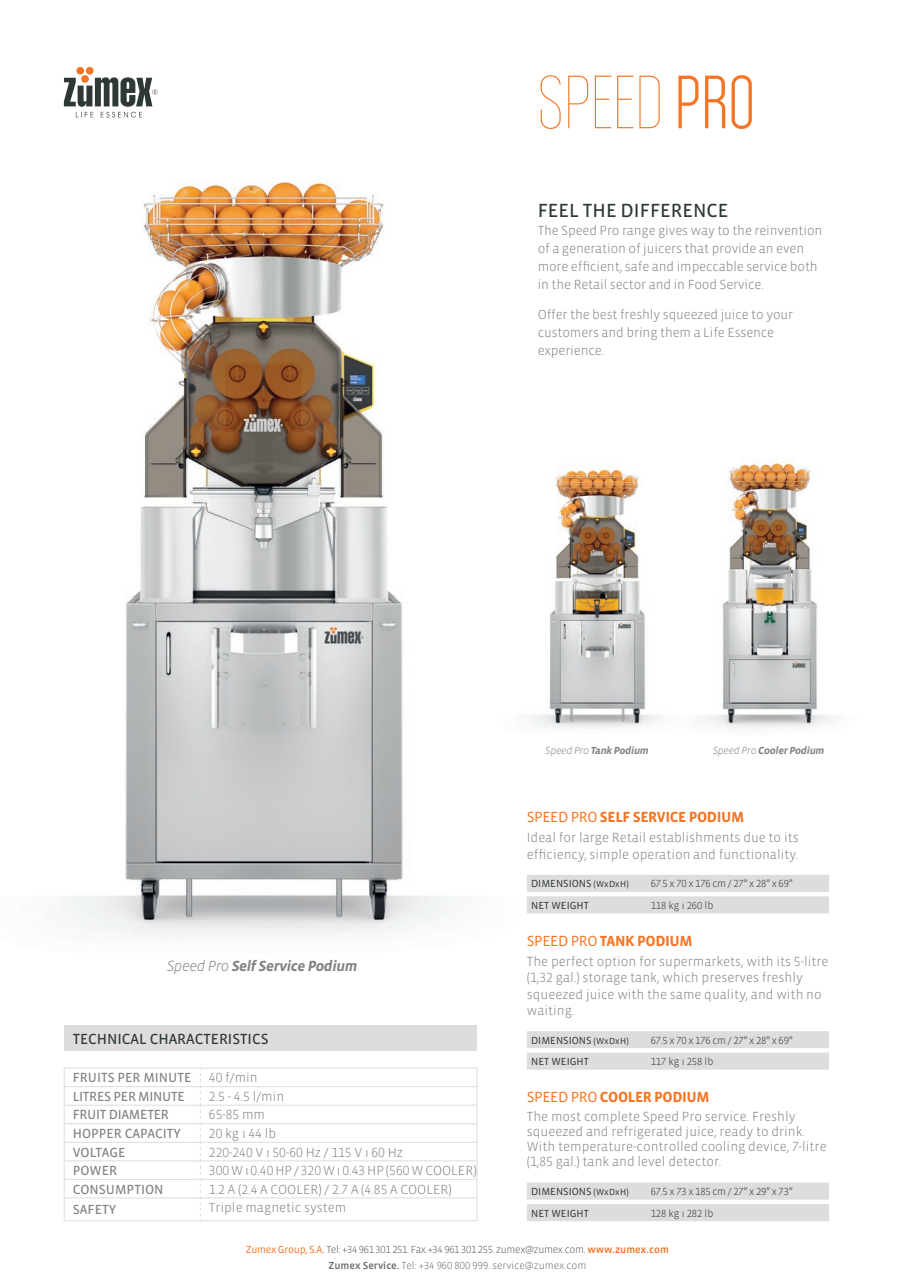
<style>
.page{position:relative;width:915px;height:1285px;background:#fff}
.page>*{position:absolute;margin:0;border:0;box-sizing:border-box;transform-origin:0 0}
.t1{font:300 65.7px "Politica";color:#f47525}
.t2{font:19.5px "Vista Sans Reg";color:#2e3937}
.t3{font:700 15px "Vista Sans";letter-spacing:-.025em;color:#f47525}
.t4{font:italic 700 15px "Vista Sans";letter-spacing:-.025em;color:#808385}
.t5{font:15px "Vista Sans Reg";color:#2e3937}
.t6{font:300 13.5px/18px "Vista Sans";color:#808385}
.t7{font:13.5px "Vista Sans Reg";color:#808385}
.t8{font:300 13.5px "Vista Sans Alt";color:#808385}
.t9{font:13.5px "Vista Sans Reg";letter-spacing:-.02em;color:#808385}
.t10{font:300 10.5px/16.5px "Vista Sans";letter-spacing:-.03em;color:#535f5b;text-align:center}
.t11{font:300 10.5px "Vista Sans Alt";letter-spacing:-.02em;color:#2e3937}
.t12{font:10.5px "Vista Sans";color:#2e3937}
.t13{font:italic 700 10.5px "Vista Sans";letter-spacing:-.025em;color:#808385}
.s1{font-weight:400}
.s2{font-weight:300}
.s3{font-family:"Vista Sans Alt"}
.s4{font-family:"Vista Sans"}
.s5{font-size:9px}
.s6{font-weight:400;color:#f47525}
.s7{font-family:"Vista Sans Med";font-weight:400;color:#f47525}
.s8{font-family:"Vista Sans Med";font-weight:400;color:#6a6d71}
.s9{color:#6a6d71}
.s10{font-family:"Vista Sans Alt";color:#6a6d71}
</style>
<div class="page">
<svg style="left:64px;top:67px;width:93px;height:50px"></svg>
<img style="left:67px;top:181px;width:387px;height:753px">
<img style="left:531px;top:469px;width:130px;height:260px">
<svg style="left:527px;top:1031px;width:301px;height:38px;background:#e1e0e0"></svg>
<img style="left:701px;top:460px;width:134px;height:270px">
<div style="left:64px;top:1025px;width:413px;height:25px;background:#dedcdc"></div>
<hr style="left:64px;top:1104px;width:136px;height:1px;background:#dedcdc">
<hr style="left:201px;top:1104px;width:276px;height:1px;background:#dedcdc">
<hr style="left:64px;top:1123px;width:136px;height:1px;background:#dedcdc">
<hr style="left:201px;top:1123px;width:276px;height:1px;background:#dedcdc">
<hr style="left:64px;top:1141px;width:136px;height:1px;background:#dedcdc">
<hr style="left:64px;top:1160px;width:136px;height:1px;background:#dedcdc">
<hr style="left:64px;top:1178px;width:136px;height:1px;background:#dedcdc">
<hr style="left:64px;top:1197px;width:136px;height:1px;background:#dedcdc">
<hr style="left:64px;top:1220px;width:136px;height:1px;background:#dedcdc">
<svg style="left:64px;top:1068px;width:1px;height:152px"></svg>
<hr style="left:64px;top:1085px;width:136px;height:1px;background:#dedcdc">
<hr style="left:201px;top:1085px;width:276px;height:1px;background:#dedcdc">
<hr style="left:64px;top:1067px;width:136px;height:1px;background:#dedcdc">
<hr style="left:200px;top:1067px;width:277px;height:1px;background:#dedcdc">
<hr style="left:200px;top:1141px;width:277px;height:1px;background:#dedcdc">
<hr style="left:201px;top:1160px;width:276px;height:1px;background:#dedcdc">
<hr style="left:201px;top:1178px;width:276px;height:1px;background:#dedcdc">
<hr style="left:201px;top:1197px;width:276px;height:1px;background:#dedcdc">
<svg style="left:476px;top:1068px;width:1px;height:152px"></svg>
<hr style="left:200px;top:1220px;width:277px;height:1px;background:#dedcdc">
<svg style="left:200px;top:1068px;width:1px;height:152px"></svg>
<svg style="left:527px;top:875px;width:301px;height:38px;background:#e1e0e0"></svg>
<svg style="left:527px;top:1182px;width:301px;height:38px;background:#e2e0e0"></svg>
<h1 class="t1" style="left:537px;top:61px;width:219px">SPEED <span class="s1">PRO</span></h1>
<h2 class="t2" style="left:537px;top:200px;width:192px">FEEL THE DIFFERENCE</h2>
<p class="t6" style="left:537px;top:221px;width:286px">The Speed Pro range gives way to the reinvention of a generation of juicers that provide an even more efficient, safe and impeccable service both in the Retail sector and in Food Service.</p>
<p class="t6" style="left:537px;top:306px;width:257px">Offer the best freshly squeezed juice to your customers and bring them a Life Essence experience.</p>
<p class="t13" style="left:545px;top:744px;width:105px"><span class="s2">Speed Pro</span> Tank Podium</p>
<p class="t13" style="left:712px;top:744px;width:113px"><span class="s2">Speed Pro</span> Cooler Podium</p>
<p class="t3" style="left:526px;top:809px;width:219px"><span class="s1">SPEED PRO</span> SELF SERVICE PODIUM</p>
<p class="t6" style="left:526px;top:829px;width:273px;line-height:16.2px">Ideal for large Retail establishments due to its efficiency, simple operation and functionality.</p>
<p class="t4" style="left:167px;top:958px;width:192px"><span class="s2">Speed Pro</span> Self Service Podium</p>
<p class="t5" style="left:73px;top:1030px;width:197px">TECHNICAL CHARACTERISTICS</p>
<p class="t7" style="left:73px;top:1070px;width:120px">FRUITS PER MINUTE</p>
<p class="t6" style="left:209px;top:1068px;width:50px"><span class="s3">40</span> f/min</p>
<p class="t9" style="left:73px;top:1089px;width:114px">LITRES PER MINUTE</p>
<p class="t8" style="left:209px;top:1089px;width:77px">2.5 - 4.5 <span class="s4">l/min</span></p>
<p class="t9" style="left:73px;top:1107px;width:98px">FRUIT DIAMETER</p>
<p class="t8" style="left:209px;top:1107px;width:58px">65-85 <span class="s4">mm</span></p>
<p class="t7" style="left:73px;top:1126px;width:110px">HOPPER CAPACITY</p>
<p class="t6" style="left:209px;top:1124px;width:69px"><span class="s3">20</span> kg ı <span class="s3">44</span> lb</p>
<p class="t7" style="left:73px;top:1144px;width:54px">VOLTAGE</p>
<p class="t8" style="left:209px;top:1144px;width:196px">220-240 <span class="s4">V ı</span> 50-60 <span class="s4">Hz /</span> 115 <span class="s4">V ı</span> 60 <span class="s4">Hz</span></p>
<p class="t7" style="left:73px;top:1163px;width:46px">POWER</p>
<p class="t6" style="left:209px;top:1161px;width:269px"><span class="s3">300</span> W ı <span class="s3">0.40</span> HP / <span class="s3">320</span> W ı <span class="s3">0.43</span> HP (<span class="s3">560</span> W COOLER)</p>
<p class="t7" style="left:73px;top:1181px;width:92px">CONSUMPTION</p>
<p class="t6" style="left:209px;top:1180px;width:244px"><span class="s3">1.2</span> A (<span class="s3">2.4</span> A COOLER) / <span class="s3">2.7</span> A (<span class="s3">4.85</span> A COOLER)</p>
<p class="t7" style="left:73px;top:1202px;width:45px">SAFETY</p>
<p class="t6" style="left:209px;top:1198px;width:139px">Triple magnetic system</p>
<p class="t12" style="left:531px;top:878px;width:99px">DIMENSIONS <span class="s5">(WxDxH)</span></p>
<p class="t11" style="left:650px;top:878px;width:143px">67.5 x 70 <span class="s4">x</span> 176 <span class="s4">cm /</span> 27” x 28” x 69”</p>
<p class="t12" style="left:531px;top:899px;width:59px">NET WEIGHT</p>
<p class="t11" style="left:650px;top:899px;width:64px">118 <span class="s4">kg ı</span> 260 <span class="s4">lb</span></p>
<p class="t3" style="left:526px;top:932px;width:167px"><span class="s1">SPEED PRO</span> TANK PODIUM</p>
<p class="t6" style="left:526px;top:953px;width:303px;line-height:16.2px">The perfect option for supermarkets, with its <span class="s3">5</span>-litre (<span class="s3">1</span>,<span class="s3">32</span> gal.) storage tank, which preserves freshly squeezed juice with the same quality, and with no waiting.</p>
<p class="t12" style="left:531px;top:1034px;width:99px">DIMENSIONS <span class="s5">(WxDxH)</span></p>
<p class="t11" style="left:650px;top:1034px;width:143px">67.5 x 70 <span class="s4">x</span> 176 <span class="s4">cm /</span> 27” x 28” x 69”</p>
<p class="t12" style="left:531px;top:1055px;width:59px">NET WEIGHT</p>
<p class="t11" style="left:650px;top:1055px;width:64px">117 <span class="s4">kg ı</span> 258 <span class="s4">lb</span></p>
<p class="t3" style="left:526px;top:1089px;width:184px"><span class="s1">SPEED PRO</span> COOLER PODIUM</p>
<p class="t6" style="left:526px;top:1109px;width:301px;line-height:15px">The most complete Speed Pro service. Freshly squeezed and refrigerated juice, ready to drink.<br>With temperature-controlled cooling device, <span class="s3">7</span>-litre (<span class="s3">1</span>,<span class="s3">85</span> gal.) tank and level detector.</p>
<p class="t12" style="left:531px;top:1185px;width:99px">DIMENSIONS <span class="s5">(WxDxH)</span></p>
<p class="t11" style="left:650px;top:1185px;width:143px">67.5 x 73 <span class="s4">x</span> 185 <span class="s4">cm /</span> 27” x 29” x 73”</p>
<p class="t12" style="left:531px;top:1207px;width:59px">NET WEIGHT</p>
<p class="t11" style="left:650px;top:1207px;width:64px">128 <span class="s4">kg ı</span> 282 <span class="s4">lb</span></p>
<p class="t10" style="left:246px;top:1240px;width:424px"><span class="s6">Zumex Group, S.A.</span> Tel: <span class="s3">+34 961 301 251</span>. Fax.<span class="s3">+34 961 301 255</span>. zumex@zumex.com. <span class="s7">www.zumex.com<br></span><span class="s8">Zumex Service.</span> <span class="s9">Tel:</span> <span class="s10">+34 960 800 999.</span> <span class="s9">service@zumex.com</span></p>
</div>
